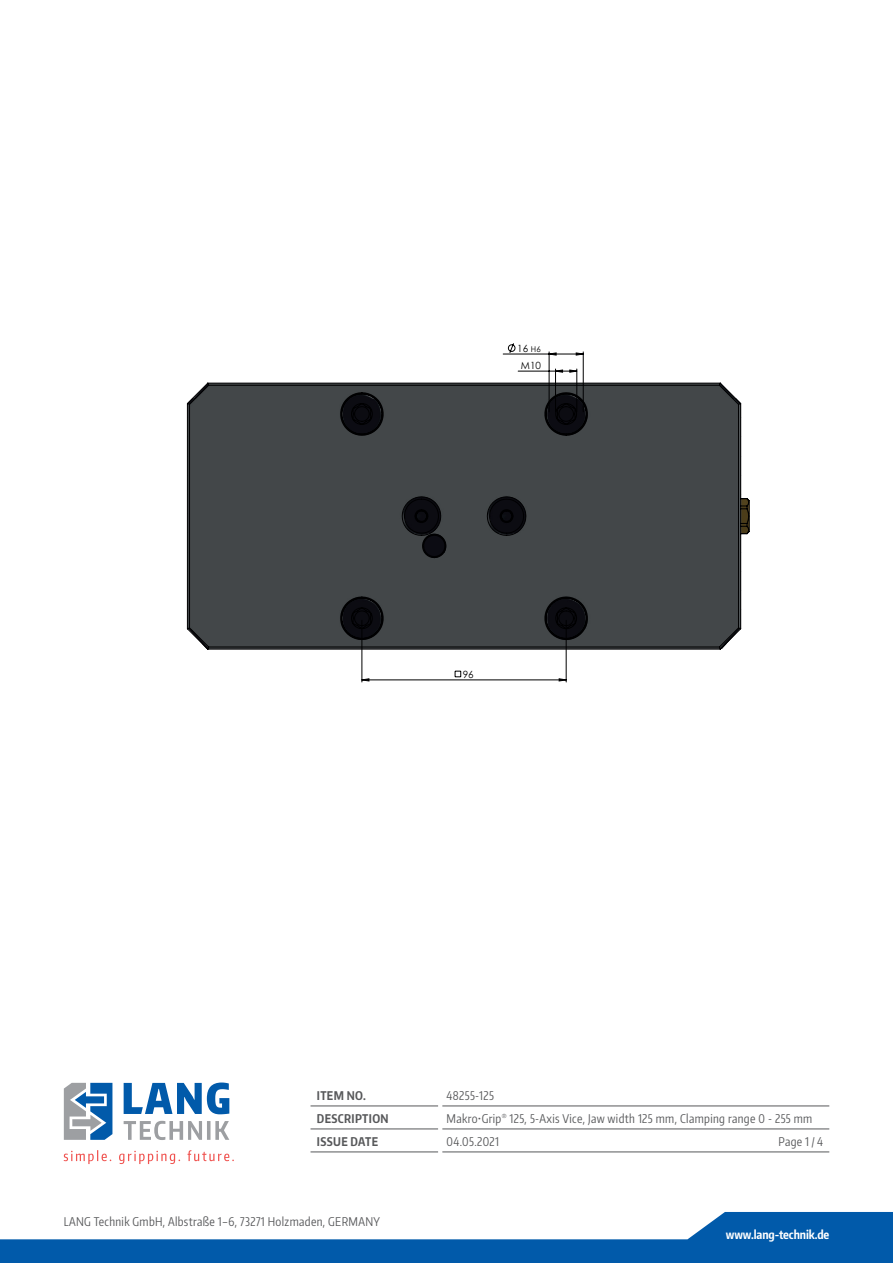
<style>
.page{position:relative;width:893px;height:1263px;background:#fff}
.page>*{position:absolute;margin:0;border:0;box-sizing:border-box;transform-origin:0 0}
.t1{font:12px "Encode Sans Compressed";letter-spacing:.03em;color:#57585a}
.t2{font:700 12px "Encode Sans Compressed";letter-spacing:.03em;color:#57585a}
.t3{font:700 12px "Encode Sans Compressed";letter-spacing:-.01em;color:#fff}
.t4{font:9.9px "Century Gothic";color:#000001}
.s1{font-size:7.95px}
</style>
<div class="page">
<svg style="left:0;top:1212px;width:893px;height:51px;fill:#015aaa"></svg>
<svg style="left:124px;top:1082px;width:105px;height:32px"></svg>
<svg style="left:124px;top:1121px;width:105px;height:19px"></svg>
<svg style="left:64px;top:1083px;width:48px;height:57px"></svg>
<svg style="left:64px;top:1150px;width:170px;height:14px"></svg>
<hr style="left:311px;top:1106px;width:127px;height:1px;background:#57585a">
<hr style="left:442px;top:1106px;width:387px;height:1px;background:#57585a">
<hr style="left:311px;top:1129px;width:127px;height:1px;background:#57585a">
<hr style="left:442px;top:1129px;width:387px;height:1px;background:#57585a">
<hr style="left:311px;top:1152px;width:127px;height:1px;background:#57585a">
<hr style="left:442px;top:1152px;width:387px;height:1px;background:#57585a">
<svg style="left:508px;top:343px;width:7px;height:10px"></svg>
<hr style="left:555px;top:369px;width:1px;height:43px;background:#000001">
<hr style="left:577px;top:369px;width:1px;height:43px;background:#000001">
<hr style="left:518px;top:371px;width:37px;height:1px;background:#000001">
<hr style="left:549px;top:352px;width:1px;height:60px;background:#000001">
<hr style="left:583px;top:352px;width:1px;height:60px;background:#000001">
<hr style="left:503px;top:354px;width:46px;height:1px;background:#000001">
<hr style="left:362px;top:620px;width:1px;height:62px;background:#000001">
<hr style="left:566px;top:620px;width:1px;height:62px;background:#000001">
<svg style="left:549px;top:352px;width:35px;height:21px"></svg>
<svg style="left:361px;top:671px;width:206px;height:10px"></svg>
<svg style="left:187px;top:382px;width:563px;height:268px;background:#424648"></svg>
<p class="t4" style="left:517px;top:341px;width:25px">16 <span class="s1">H6</span></p>
<p class="t4" style="left:521px;top:358px;width:22px">M10</p>
<p class="t4" style="left:463px;top:667px;width:13px">96</p>
<p class="t2" style="left:317px;top:1087px;width:51px">ITEM NO.</p>
<p class="t1" style="left:447px;top:1087px;width:49px">48255-125</p>
<p class="t2" style="left:317px;top:1110px;width:73px">DESCRIPTION</p>
<p class="t1" style="left:447px;top:1110px;width:367px">Makro•Grip<sup>®</sup> 125, 5-Axis Vice, Jaw width 125 mm, Clamping range 0 - 255 mm</p>
<p class="t2" style="left:317px;top:1133px;width:63px">ISSUE DATE</p>
<p class="t1" style="left:447px;top:1133px;width:54px">04.05.2021</p>
<p class="t1" style="left:778px;top:1133px;width:46px">Page 1 / 4</p>
<p class="t1" style="left:64px;top:1213px;width:318px">LANG Technik GmbH, Albstraße 1–6, 73271 Holzmaden, GERMANY</p>
<p class="t3" style="left:726px;top:1227px;width:105px">www.lang-technik.de</p>
</div>
